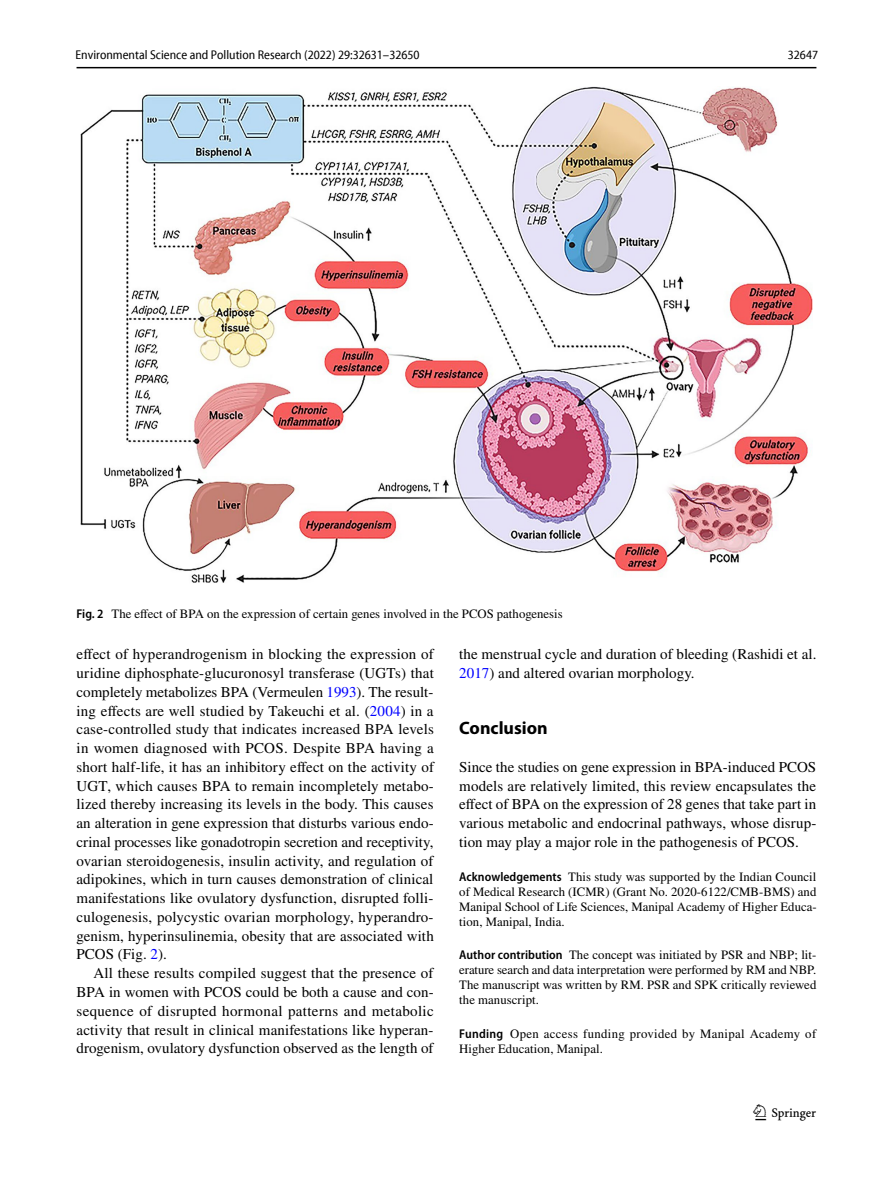
<style>
.page{position:relative;width:893px;height:1187px;background:#fff}
.page>*{position:absolute;margin:0;border:0;box-sizing:border-box;transform-origin:0 0}
.t1{font:22.5px "Springnew Regular 3";color:#000}
.t2{font:700 18px "Myriad Pro";color:#000}
.t3{font:15px/18.8px "STIX";letter-spacing:.005em;color:#000;text-align:justify}
.t4{font:12.75px/15px "STIX";letter-spacing:.005em;color:#000;text-align:justify}
.t5{font:12.75px/15px "STIX";letter-spacing:.025em;color:#000}
.t6{font:semi-condensed 12.75px "Myriad Pro Unic";color:#000}
.s1{font-family:"Myriad Pro";font-weight:600;font-stretch:semi-condensed}
.s2{color:#00f}
</style>
<div class="page">
<hr style="left:77px;top:67px;width:739px;height:1px;background:#000">
<img style="left:81px;top:87px;width:731px;height:496px">
<p class="t6" style="left:76px;top:50px;width:346px">Environmental Science and Pollution Research (2022) 29:32631–32650</p>
<p class="t6" style="left:788px;top:50px;width:32px">32647</p>
<p class="t4" style="left:77px;top:607px;width:488px"><span class="s1">Fig. 2</span> The effect of BPA on the expression of certain genes involved in the PCOS pathogenesis</p>
<p class="t3" style="left:77px;top:646px;width:359px">effect of hyperandrogenism in blocking the expression of uridine diphosphate-glucuronosyl transferase (UGTs) that completely metabolizes BPA (Vermeulen <span class="s2">1993</span>). The result&shy;ing effects are well studied by Takeuchi et al. (<span class="s2">2004</span>) in a case-controlled study that indicates increased BPA levels in women diagnosed with PCOS. Despite BPA having a short half-life, it has an inhibitory effect on the activity of UGT, which causes BPA to remain incompletely metabo&shy;lized thereby increasing its levels in the body. This causes an alteration in gene expression that disturbs various endo&shy;crinal processes like gonadotropin secretion and receptivity, ovarian steroidogenesis, insulin activity, and regulation of adipokines, which in turn causes demonstration of clinical manifestations like ovulatory dysfunction, disrupted folli&shy;culogenesis, polycystic ovarian morphology, hyperandro&shy;genism, hyperinsulinemia, obesity that are associated with PCOS (Fig. <span class="s2">2</span>).</p>
<p class="t3" style="left:77px;top:964px;width:359px;text-indent:17px">All these results compiled suggest that the presence of BPA in women with PCOS could be both a cause and con&shy;sequence of disrupted hormonal patterns and metabolic activity that result in clinical manifestations like hyperan&shy;drogenism, ovulatory dysfunction observed as the length of</p>
<p class="t3" style="left:459px;top:646px;width:359px">the menstrual cycle and duration of bleeding (Rashidi et al.<br><span class="s2">2017</span>) and altered ovarian morphology.</p>
<p class="t2" style="left:459px;top:716px;width:90px">Conclusion</p>
<p class="t3" style="left:459px;top:758px;width:359px">Since the studies on gene expression in BPA-induced PCOS models are relatively limited, this review encapsulates the effect of BPA on the expression of 28 genes that take part in various metabolic and endocrinal pathways, whose disrup&shy;tion may play a major role in the pathogenesis of PCOS.</p>
<p class="t4" style="left:459px;top:869px;width:359px"><span class="s1">Acknowledgements</span> This study was supported by the Indian Council of Medical Research (ICMR) (Grant No. 2020-6122/CMB-BMS) and Manipal School of Life Sciences, Manipal Academy of Higher Educa&shy;tion, Manipal, India.</p>
<p class="t4" style="left:459px;top:948px;width:359px"><span class="s1">Author contribution</span> The concept was initiated by PSR and NBP; lit&shy;erature search and data interpretation were performed by RM and NBP.<br>The manuscript was written by RM. PSR and SPK critically reviewed the manuscript.</p>
<p class="t5" style="left:459px;top:1027px;width:358px"><span class="s1">Funding</span> Open access funding provided by Manipal Academy of<br>Higher Education, Manipal.</p>
<h1 class="t1" style="left:755px;top:1104px;width:62px">1 3</h1>
</div>
